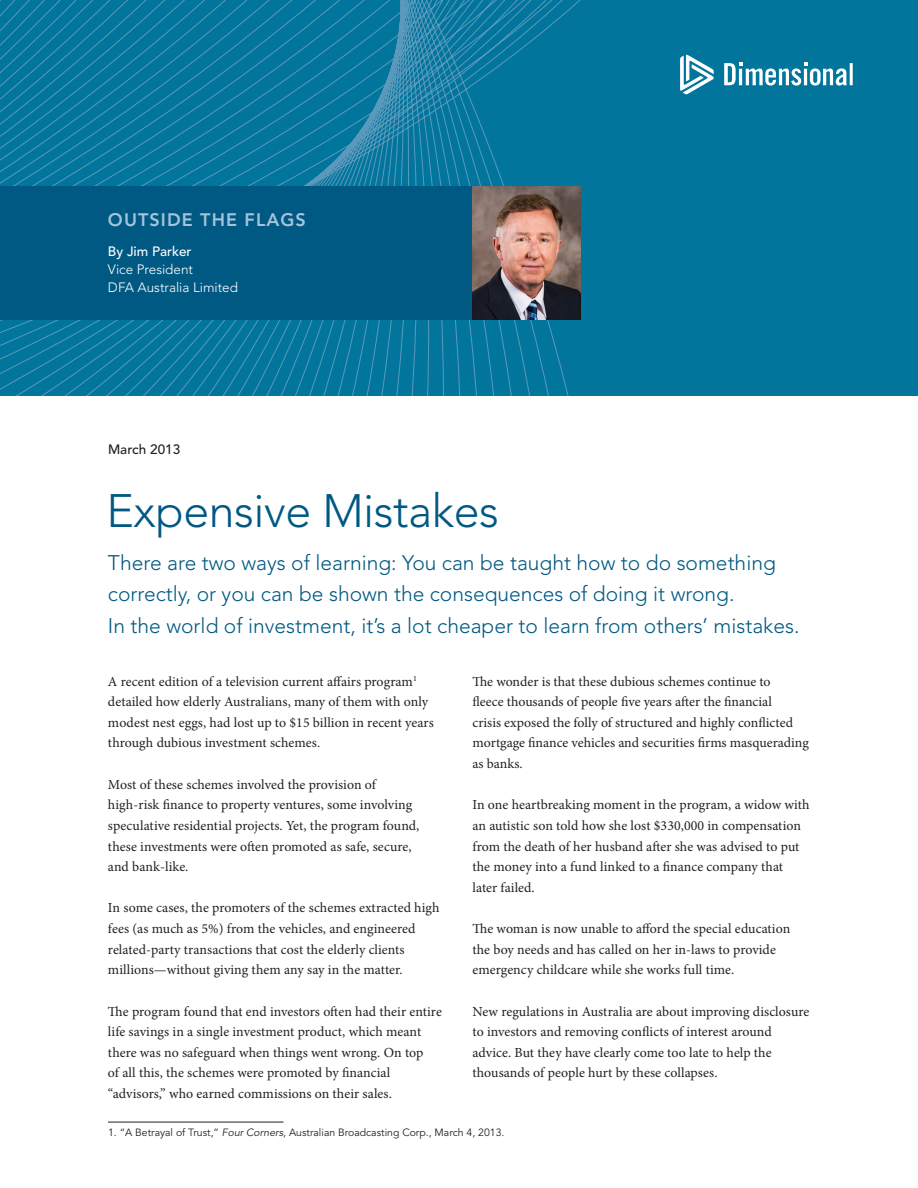
<style>
.page{position:relative;width:918px;height:1188px;background:#fff}
.page>*{position:absolute;margin:0;border:0;box-sizing:border-box;transform-origin:0 0}
.Author_Title{font:300 46.5px "Avenir LT Std";letter-spacing:-.01em;color:#005983}
.Author__blue_Deck{font:300 21px/31.5px "Avenir LT Std";color:#005983}
.t1{font:800 18px "Avenir LT Std";letter-spacing:.06em;color:#a3c4d9}
.Body_Copy{font:13.8px/20.7px "Minion Pro";color:#231f20}
.Name_in_Header_Parag{font:300 13.5px/18px "Avenir LT Std";color:#fff}
.Name_in_Header_Parag-2{font:500 13.5px "Avenir LT Std";color:#fff}
.Body_Copy-2{font:500 13.5px "Avenir LT Std";letter-spacing:.005em;color:#231f20}
.Footnote_Style_-_Res{font:10.5px "Avenir LT Std";color:#231f20}
.s1{font-style:italic}
</style>
<div class="page">
<div style="left:0;top:0;width:918px;height:395px;background:#02759d"></div>
<svg style="left:0;top:0;width:743px;height:395px"></svg>
<div style="left:0;top:186px;width:576px;height:134px;background:#005983"></div>
<img style="left:473px;top:186px;width:108px;height:134px">
<svg style="left:680px;top:55px;width:34px;height:39px"></svg>
<svg style="left:724px;top:63px;width:129px;height:23px"></svg>
<hr style="left:108px;top:1122px;width:176px;height:1px;background:#231f20">
<p class="t1" style="left:108px;top:209px;width:199px">OUTSIDE THE FLAGS</p>
<p class="Name_in_Header_Parag-2" style="left:108px;top:244px;width:85px">By Jim Parker</p>
<p class="Name_in_Header_Parag" style="left:108px;top:261px;width:132px">Vice President<br>DFA Australia Limited</p>
<p class="Body_Copy-2" style="left:108px;top:441px;width:74px">March 2013</p>
<p class="Author_Title" style="left:106px;top:484px;width:394px">Expensive Mistakes</p>
<p class="Author__blue_Deck" style="left:108px;top:547px;width:693px">There are two ways of learning: You can be taught how to do something correctly, or you can be shown the consequences of doing it wrong.<br>In the world of investment, it’s a lot cheaper to learn from others’ mistakes.</p>
<p class="Body_Copy" style="left:108px;top:671px;width:327px">A recent edition of a television current affairs program<sup>1 </sup>detailed how elderly Australians, many of them with only modest nest eggs, had lost up to $15 billion in recent years through dubious investment schemes.</p>
<p class="Body_Copy" style="left:108px;top:774px;width:313px">Most of these schemes involved the provision of high-risk finance to property ventures, some involving speculative residential projects. Yet, the program found, these investments were often promoted as safe, secure, and bank-like.</p>
<p class="Body_Copy" style="left:108px;top:898px;width:333px">In some cases, the promoters of the schemes extracted high fees (as much as 5%) from the vehicles, and engineered related-party transactions that cost the elderly clients millions—without giving them any say in the matter.</p>
<p class="Body_Copy" style="left:108px;top:1001px;width:335px">The program found that end investors often had their entire life savings in a single investment product, which meant there was no safeguard when things went wrong. On top<br>of all this, the schemes were promoted by financial “advisors,” who earned commissions on their sales.</p>
<p class="Body_Copy" style="left:472px;top:671px;width:338px">The wonder is that these dubious schemes continue to<br>fleece thousands of people five years after the financial<br>crisis exposed the folly of structured and highly conflicted mortgage finance vehicles and securities firms masquerading as banks.</p>
<p class="Body_Copy" style="left:472px;top:795px;width:339px">In one heartbreaking moment in the program, a widow with an autistic son told how she lost $330,000 in compensation from the death of her husband after she was advised to put the money into a fund linked to a finance company that later failed.</p>
<p class="Body_Copy" style="left:472px;top:918px;width:319px">The woman is now unable to afford the special education the boy needs and has called on her in-laws to provide emergency childcare while she works full time.</p>
<p class="Body_Copy" style="left:472px;top:1001px;width:338px">New regulations in Australia are about improving disclosure to investors and removing conflicts of interest around advice. But they have clearly come too late to help the thousands of people hurt by these collapses.</p>
<p class="Footnote_Style_-_Res" style="left:108px;top:1126px;width:398px">1. “A Betrayal of Trust,” <span class="s1">Four Corners</span>, Australian Broadcasting Corp., March 4, 2013.</p>
</div>
